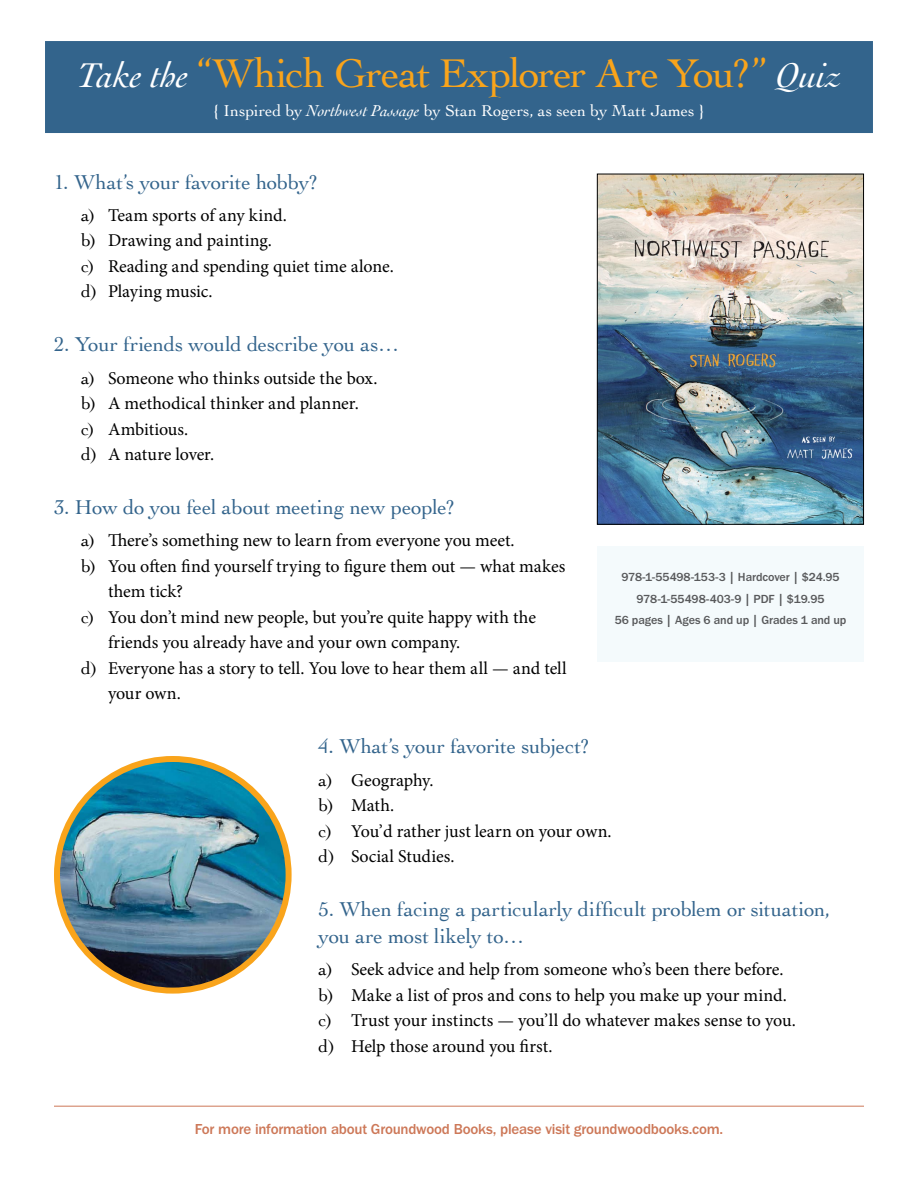
<style>
.page{position:relative;width:918px;height:1188px;background:#fff}
.page>*{position:absolute;margin:0;border:0;box-sizing:border-box;transform-origin:0 0}
.t1{font:42px "Cochin";letter-spacing:-.03em;color:#f9a41b}
.t2{font:21px/27px "Cochin";letter-spacing:-.005em;color:#33648c}
.t3{font:18px/25.5px "Minion Pro";letter-spacing:-.005em;color:#000}
.t4{font:16.5px "Cochin";color:#fff}
.t5{font:500 15px "Franklin Gothic";letter-spacing:-.015em;color:#cd7858}
.t6{font:500 12.15px/21.6px "Franklin Gothic";letter-spacing:-.005em;color:#58595b;text-align:center}
.s1{font-style:italic;font-size:36px;color:#fff}
.s2{font-style:italic}
.s3{font-family:"Cochin"}
</style>
<div class="page">
<div style="left:45px;top:41px;width:828px;height:92px;background:#33648c"></div>
<div style="left:597px;top:546px;width:267px;height:116px;background:#f4fafc"></div>
<img style="left:599px;top:176px;width:263px;height:347px">
<div style="left:597px;top:174px;width:267px;height:351px;border:1px solid #000"></div>
<hr style="left:54px;top:1106px;width:810px;height:1px;background:#cd7858">
<img style="left:57px;top:759px;width:232px;height:232px;border-radius:116px">
<div style="left:54px;top:756px;width:238px;height:238px;border:6px solid #f9a41b;border-radius:50%"></div>
<h1 class="t1" style="left:77px;top:49px;width:765px"><span class="s1">Take the</span> “Which Great Explorer Are You?” <span class="s1">Quiz</span></h1>
<p class="t4" style="left:213px;top:101px;width:494px">{ Inspired by <span class="s2">Northwest Passage</span> by Stan Rogers, as seen by Matt James }</p>
<p class="t2" style="left:54px;top:168px;width:266px">1. What’s your favorite hobby?</p>
<p class="t3" style="left:81px;top:202px;width:314px"><span class="s3">a)</span> Team sports of any kind.<br><span class="s3">b)</span> Drawing and painting.<br><span class="s3">c)</span> Reading and spending quiet time alone. <span class="s3">d)</span> Playing music.</p>
<p class="t2" style="left:54px;top:331px;width:347px">2. Your friends would describe you as…</p>
<p class="t3" style="left:81px;top:365px;width:298px"><span class="s3">a)</span> Someone who thinks outside the box. <span class="s3">b)</span> A methodical thinker and planner.<br><span class="s3">c)</span> Ambitious.<br><span class="s3">d)</span> A nature lover.</p>
<p class="t2" style="left:54px;top:494px;width:403px">3. How do you feel about meeting new people?</p>
<p class="t3" style="left:81px;top:528px;width:435px"><span class="s3">a)</span> There’s something new to learn from everyone you meet.</p>
<p class="t3" style="left:81px;top:553px;width:486px"><span class="s3">b)</span> You often find yourself trying to figure them out — what makes</p>
<p class="t3" style="left:108px;top:579px;width:77px">them tick?</p>
<p class="t3" style="left:81px;top:604px;width:456px"><span class="s3">c)</span> You don’t mind new people, but you’re quite happy with the</p>
<p class="t3" style="left:108px;top:630px;width:354px">friends you already have and your own company.</p>
<p class="t3" style="left:81px;top:655px;width:487px"><span class="s3">d)</span> Everyone has a story to tell. You love to hear them all — and tell</p>
<p class="t3" style="left:108px;top:681px;width:74px">your own.</p>
<p class="t2" style="left:319px;top:733px;width:273px">4. What’s your favorite subject?</p>
<p class="t3" style="left:319px;top:767px;width:295px"><span class="s3">a)</span> Geography.<br><span class="s3">b)</span> Math.<br><span class="s3">c)</span> You’d rather just learn on your own. <span class="s3">d)</span> Social Studies.</p>
<p class="t2" style="left:319px;top:896px;width:513px">5. When facing a particularly difficult problem or situation, you are most likely to…</p>
<p class="t3" style="left:319px;top:957px;width:479px"><span class="s3">a)</span> Seek advice and help from someone who’s been there before. <span class="s3">b)</span> Make a list of pros and cons to help you make up your mind. <span class="s3">c)</span> Trust your instincts — you’ll do whatever makes sense to you. <span class="s3">d)</span> Help those around you first.</p>
<p class="t6" style="left:615px;top:566px;width:233px">978-1-55498-153-3 | Hardcover | $24.95<br>978-1-55498-403-9 | PDF | $19.95<br>56 pages | Ages 6 and up | Grades 1 and up</p>
<p class="t5" style="left:195px;top:1120px;width:530px">For more information about Groundwood Books, please visit groundwoodbooks.com.</p>
</div>
